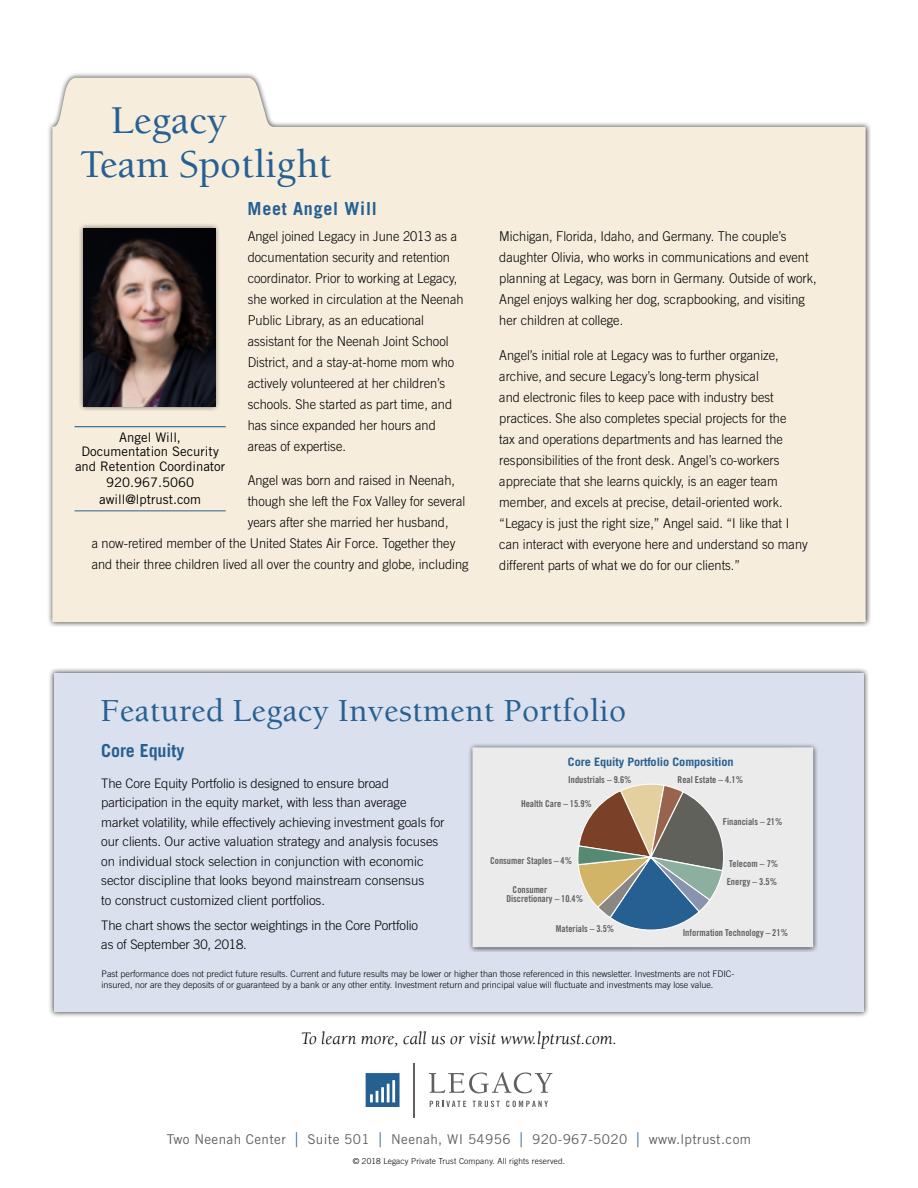
<style>
.page{position:relative;width:918px;height:1188px;background:#fff}
.page>*{position:absolute;margin:0;border:0;box-sizing:border-box;transform-origin:0 0}
.t1{font:500 40.5px/43.5px "Berkeley Std";color:#266092}
.t2{font:500 33px "Berkeley Std";letter-spacing:.01em;color:#266092}
.t3{font:italic 18px "Berkeley Std";color:#000}
.t4{font:700 18px "Trade Gothic";letter-spacing:.04em;color:#266092}
.t5{font:700 18px "Trade Gothic";letter-spacing:-.005em;color:#266092}
.t6{font:300 13.5px/21px "Trade Gothic";color:#000;scale:.95 1}
.t7{font:13.5px "Trade Gothic";letter-spacing:.025em;color:#5f6062}
.t8{font:300 13.2px/19.5px "Trade Gothic";letter-spacing:-.01em;color:#000}
.t9{font:13.2px/14.2px "Trade Gothic";color:#000;text-align:center}
.t10{font:700 11.7px "Trade Gothic";letter-spacing:-.01em;color:#266092;scale:1.06 1}
.t11{font:9.45px/8.7px "Trade Gothic Bold Cond Twenty";color:#5f6062}
.t12{font:300 9px/11.2px "Trade Gothic";color:#000}
.t13{font:300 8.25px "Trade Gothic";letter-spacing:.02em;color:#000}
.s1{font-size:20.25px;color:#266092}
</style>
<div class="page">
<hr style="left:414px;top:1063px;width:1px;height:54px;background:#5f6062">
<svg style="left:430px;top:1101px;width:36px;height:6px"></svg>
<svg style="left:473px;top:1101px;width:27px;height:6px"></svg>
<svg style="left:506px;top:1101px;width:42px;height:6px"></svg>
<svg style="left:429px;top:1072px;width:123px;height:21px"></svg>
<svg style="left:366px;top:1073px;width:34px;height:34px"></svg>
<div style="left:49px;top:668px;width:820px;height:349px;background:#000;opacity:.75"></div>
<div style="left:54px;top:673px;width:810px;height:339px;background:#dae0ee"></div>
<div style="left:467px;top:742px;width:351px;height:210px;background:#000;opacity:.75"></div>
<div style="left:473px;top:747px;width:340px;height:200px;background:#ebebec"></div>
<svg style="left:577px;top:782px;width:152px;height:156px;background:#a0a19b"></svg>
<div style="left:47px;top:72px;width:824px;height:555px;background:#000;opacity:.75"></div>
<svg style="left:52px;top:78px;width:814px;height:544px;background:#f6edde"></svg>
<div style="left:79px;top:224px;width:141px;height:187px;background:#000;opacity:.55"></div>
<img style="left:84px;top:229px;width:131px;height:177px">
<hr style="left:75px;top:426px;width:151px;height:1px;background:#005695">
<hr style="left:75px;top:510px;width:151px;height:1px;background:#266092">
<h1 class="t1" style="left:80px;top:99px;width:253px;text-indent:31px">Legacy<br>Team Spotlight</h1>
<h3 class="t4" style="left:248px;top:198px;width:131px">Meet Angel Will</h3>
<p class="t6" style="left:248px;top:225px;width:229px">Angel joined Legacy in June 2013 as a documentation security and retention coordinator. Prior to working at Legacy, she worked in circulation at the Neenah Public Library, as an educational assistant for the Neenah Joint School District, and a stay-at-home mom who actively volunteered at her children’s schools. She started as part time, and has since expanded her hours and areas of expertise.</p>
<p class="t6" style="left:248px;top:470px;width:220px">Angel was born and raised in Neenah,</p>
<p class="t6" style="left:248px;top:491px;width:231px">though she left the Fox Valley for several</p>
<p class="t6" style="left:248px;top:512px;width:213px">years after she married her husband,</p>
<p class="t6" style="left:92px;top:533px;width:384px">a now-retired member of the United States Air Force. Together they</p>
<p class="t6" style="left:92px;top:554px;width:398px">and their three children lived all over the country and globe, including</p>
<p class="t9" style="left:75px;top:430px;width:152px">Angel Will,<br>Documentation Security and Retention Coordinator</p>
<p class="t9" style="left:99px;top:474px;width:104px;line-height:16.5px">920.967.5060 awill@lptrust.com</p>
<p class="t6" style="left:499px;top:226px;width:336px">Michigan, Florida, Idaho, and Germany. The couple’s daughter Olivia, who works in communications and event planning at Legacy, was born in Germany. Outside of work, Angel enjoys walking her dog, scrapbooking, and visiting her children at college.</p>
<p class="t6" style="left:499px;top:345px;width:326px">Angel’s initial role at Legacy was to further organize, archive, and secure Legacy’s long-term physical<br>and electronic files to keep pace with industry best practices. She also completes special projects for the<br>tax and operations departments and has learned the responsibilities of the front desk. Angel’s co-workers appreciate that she learns quickly, is an eager team member, and excels at precise, detail-oriented work. “Legacy is just the right size,” Angel said. “I like that I can interact with everyone here and understand so many different parts of what we do for our clients.”</p>
<h2 class="t2" style="left:100px;top:693px;width:527px">Featured Legacy Investment Portfolio</h2>
<h3 class="t5" style="left:101px;top:740px;width:85px">Core Equity</h3>
<p class="t8" style="left:101px;top:773px;width:345px">The Core Equity Portfolio is designed to ensure broad participation in the equity market, with less than average market volatility, while effectively achieving investment goals for our clients. Our active valuation strategy and analysis focuses on individual stock selection in conjunction with economic sector discipline that looks beyond mainstream consensus<br>to construct customized client portfolios.</p>
<p class="t8" style="left:101px;top:915px;width:318px">The chart shows the sector weightings in the Core Portfolio as of September 30, 2018.</p>
<p class="t10" style="left:568px;top:755px;width:158px">Core Equity Portfolio Composition</p>
<p class="t11" style="left:568px;top:775px;width:65px">Industrials – 9.6%</p>
<p class="t11" style="left:521px;top:800px;width:72px">Health Care – 15.9%</p>
<p class="t11" style="left:490px;top:856px;width:84px">Consumer Staples – 4%</p>
<p class="t11" style="left:506px;top:885px;width:78px;text-indent:6px">Consumer<br>Discretionary – 10.4%</p>
<p class="t11" style="left:556px;top:924px;width:60px">Materials – 3.5%</p>
<p class="t11" style="left:678px;top:775px;width:67px">Real Estate – 4.1%</p>
<p class="t11" style="left:723px;top:817px;width:61px">Financials – 21%</p>
<p class="t11" style="left:729px;top:859px;width:51px">Telecom – 7%</p>
<p class="t11" style="left:727px;top:877px;width:52px">Energy – 3.5%</p>
<p class="t11" style="left:683px;top:928px;width:107px">Information Technology – 21%</p>
<p class="t12" style="left:102px;top:968px;width:634px">Past performance does not predict future results. Current and future results may be lower or higher than those referenced in this newsletter. Investments are not FDIC&shy;insured, nor are they deposits of or guaranteed by a bank or any other entity. Investment return and principal value will fluctuate and investments may lose value.</p>
<h3 class="t3" style="left:301px;top:1029px;width:318px">To learn more, call us or visit www.lptrust.com.</h3>
<p class="t7" style="left:167px;top:1132px;width:586px">Two Neenah Center <span class="s1">|</span> Suite 501 <span class="s1">|</span> Neenah, WI 54956 <span class="s1">|</span> 920-967-5020 <span class="s1">|</span> www.lptrust.com</p>
<p class="t13" style="left:353px;top:1156px;width:214px">© 2018 Legacy Private Trust Company. All rights reserved.</p>
</div>
